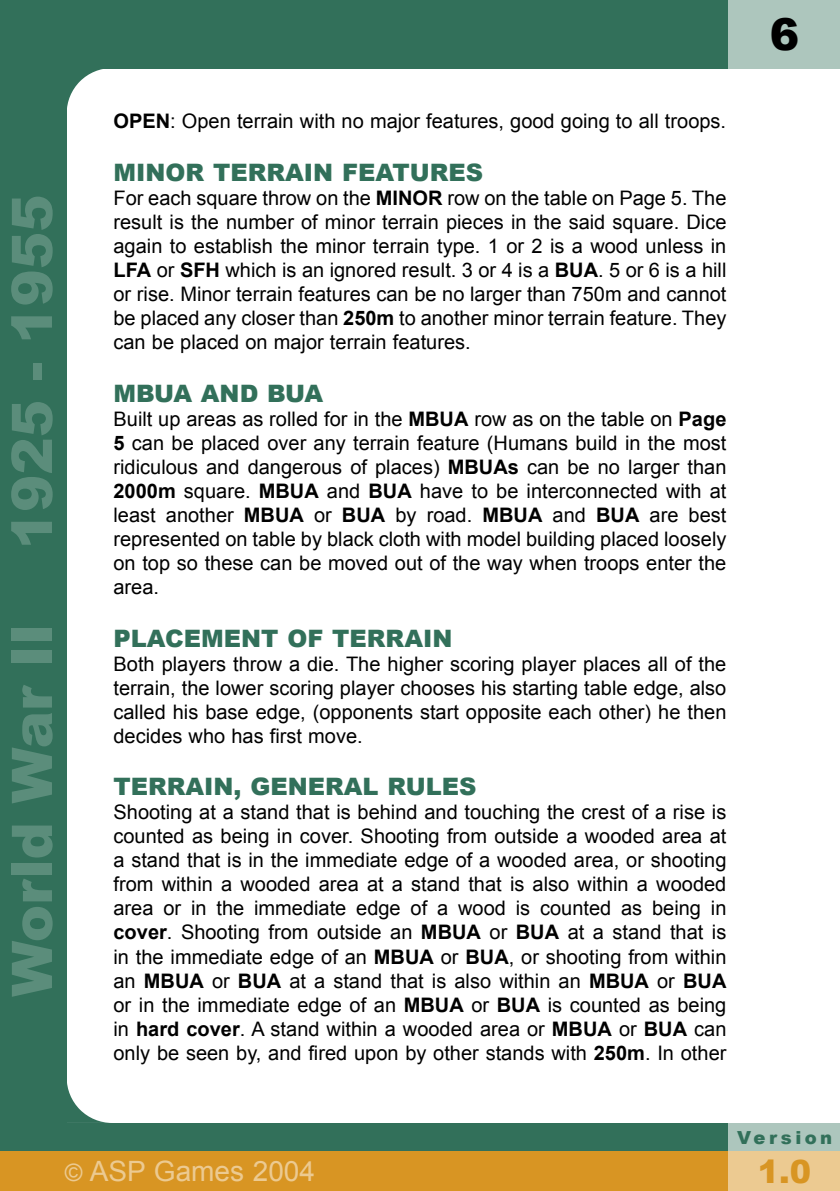
<style>
.page{position:relative;width:840px;height:1191px;background:#fff}
.page>*{position:absolute;margin:0;border:0;box-sizing:border-box;transform-origin:0 0}
.t1{font:900 56px "Arial";color:#5b8d7b}
.t2{font:900 44px "Arial";color:#000}
.t3{font:900 32px "Arial";color:#d89523}
.t4{font:28px "Arial";color:#ecca91}
.t5{font:900 24px "Arial";color:#32705a}
.t6{font:900 24px "Arial";letter-spacing:-.025em;color:#32705a}
.t7{font:20px/24px "Arial";color:#000;text-align:justify}
.t8{font:900 18px "Arial";letter-spacing:.19em;color:#32705a}
.s1{font-weight:700}
.s2{font-size:24px}
</style>
<div class="page">
<div style="left:0;top:0;width:67px;height:1151px;background:#32705a"></div>
<div style="left:0;top:0;width:727px;height:68px;background:#32705a"></div>
<div style="left:727px;top:0;width:112px;height:68px;background:#adc6bd"></div>
<div style="left:0;top:1123px;width:727px;height:28px;background:#32705a"></div>
<svg style="left:67px;top:68px;width:45px;height:40px"></svg>
<svg style="left:67px;top:1083px;width:43px;height:40px"></svg>
<div style="left:0;top:1151px;width:727px;height:40px;background:#d89523"></div>
<div style="left:727px;top:1123px;width:112px;height:28px;background:#adc6bd"></div>
<div style="left:727px;top:1151px;width:112px;height:40px;background:#ecca91"></div>
<h1 class="t1" style="left:1px;top:549px;width:356px;rotate:-90deg">1925 - 1955</h1>
<h1 class="t1" style="left:1px;top:996px;width:374px;rotate:-90deg">World War II</h1>
<p class="t7" style="left:113px;top:109px;width:613px"><span class="s1">OPEN</span>: Open terrain with no major features, good going to all troops.</p>
<p class="t5" style="left:113px;top:159px;width:371px">MINOR TERRAIN FEATURES</p>
<p class="t7" style="left:113px;top:186px;width:614px">For each square throw on the <span class="s1">MINOR</span> row on the table on Page 5. The result is the number of minor terrain pieces in the said square. Dice again to establish the minor terrain type. 1 or 2 is a wood unless in <span class="s1">LFA</span> or <span class="s1">SFH</span> which is an ignored result. 3 or 4 is a <span class="s1">BUA</span>. 5 or 6 is a hill or rise. Minor terrain features can be no larger than 750m and cannot be placed any closer than <span class="s1">250m</span> to another minor terrain feature. They can be placed on major terrain features.</p>
<p class="t6" style="left:113px;top:380px;width:211px">MBUA AND BUA</p>
<p class="t7" style="left:113px;top:407px;width:614px">Built up areas as rolled for in the <span class="s1">MBUA</span> row as on the table on <span class="s1">Page 5</span> can be placed over any terrain feature (Humans build in the most ridiculous and dangerous of places) <span class="s1">MBUAs</span> can be no larger than <span class="s1">2000m</span> square. <span class="s1">MBUA</span> and <span class="s1">BUA</span> have to be interconnected with at least another <span class="s1">MBUA</span> or <span class="s1">BUA</span> by road. <span class="s1">MBUA</span> and <span class="s1">BUA</span> are best represented on table by black cloth with model building placed loosely on top so these can be moved out of the way when troops enter the area.</p>
<p class="t5" style="left:113px;top:624px;width:340px">PLACEMENT OF TERRAIN</p>
<p class="t7" style="left:113px;top:651px;width:614px">Both players throw a die. The higher scoring player places all of the terrain, the lower scoring player chooses his starting table edge, also called his base edge, (opponents start opposite each other) he then decides who has first move.</p>
<p class="t5" style="left:113px;top:773px;width:364px">TERRAIN, GENERAL RULES</p>
<p class="t7" style="left:113px;top:800px;width:614px">Shooting at a stand that is behind and touching the crest of a rise is counted as being in cover. Shooting from outside a wooded area at a stand that is in the immediate edge of a wooded area, or shooting from within a wooded area at a stand that is also within a wooded area or in the immediate edge of a wood is counted as being in <span class="s1">cover</span>. Shooting from outside an <span class="s1">MBUA</span> or <span class="s1">BUA</span> at a stand that is in the immediate edge of an <span class="s1">MBUA</span> or <span class="s1">BUA</span>, or shooting from within an <span class="s1">MBUA</span> or <span class="s1">BUA</span> at a stand that is also within an <span class="s1">MBUA</span> or <span class="s1">BUA </span>or in the immediate edge of an <span class="s1">MBUA</span> or <span class="s1">BUA</span> is counted as being in <span class="s1">hard cover</span>. A stand within a wooded area or <span class="s1">MBUA</span> or <span class="s1">BUA</span> can only be seen by, and fired upon by other stands with <span class="s1">250m</span>. In other</p>
<h2 class="t2" style="left:769px;top:10px;width:31px">6</h2>
<h3 class="t4" style="left:65px;top:1155px;width:252px"><span class="s2">©</span> ASP Games 2004</h3>
<p class="t8" style="left:736px;top:1127px;width:97px">Version</p>
<h3 class="t3" style="left:757px;top:1153px;width:55px">1.0</h3>
</div>
